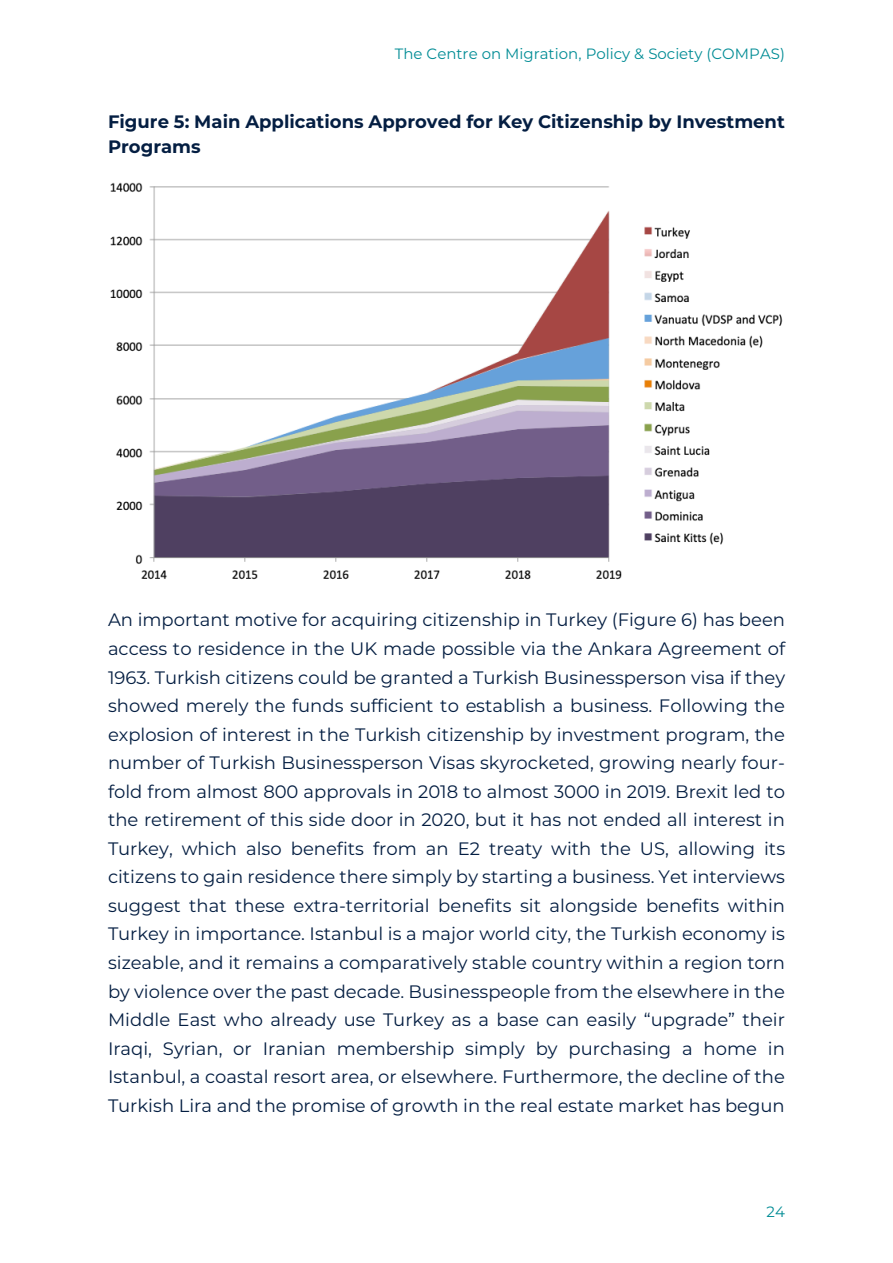
<style>
.page{position:relative;width:893px;height:1263px;background:#fff}
.page>*{position:absolute;margin:0;border:0;box-sizing:border-box;transform-origin:0 0}
.t1{font:18px/28.5px "Montserrat";color:#041e42;text-align:justify}
.t2{font:700 18px/24.9px "Montserrat";color:#041e42}
.t3{font:15px "Montserrat";color:#008c95}
</style>
<div class="page">
<img style="left:110px;top:182px;width:673px;height:398px">
<p class="t3" style="left:395px;top:44px;width:392px">The Centre on Migration, Policy &amp; Society (COMPAS)</p>
<h2 class="t2" style="left:108px;top:108px;width:678px">Figure 5: Main Applications Approved for Key Citizenship by Investment<br>Programs</h2>
<p class="t1" style="left:108px;top:605px;width:679px">An important motive for acquiring citizenship in Turkey (Figure 6) has been access to residence in the UK made possible via the Ankara Agreement of 1963. Turkish citizens could be granted a Turkish Businessperson visa if they showed merely the funds sufficient to establish a business. Following the explosion of interest in the Turkish citizenship by investment program, the number of Turkish Businessperson Visas skyrocketed, growing nearly four&shy;fold from almost 800 approvals in 2018 to almost 3000 in 2019. Brexit led to the retirement of this side door in 2020, but it has not ended all interest in Turkey, which also benefits from an E2 treaty with the US, allowing its citizens to gain residence there simply by starting a business. Yet interviews suggest that these extra-territorial benefits sit alongside benefits within Turkey in importance. Istanbul is a major world city, the Turkish economy is sizeable, and it remains a comparatively stable country within a region torn by violence over the past decade. Businesspeople from the elsewhere in the Middle East who already use Turkey as a base can easily “upgrade” their Iraqi, Syrian, or Iranian membership simply by purchasing a home in Istanbul, a coastal resort area, or elsewhere. Furthermore, the decline of the Turkish Lira and the promise of growth in the real estate market has begun</p>
<p class="t3" style="left:767px;top:1201px;width:20px">24</p>
</div>
